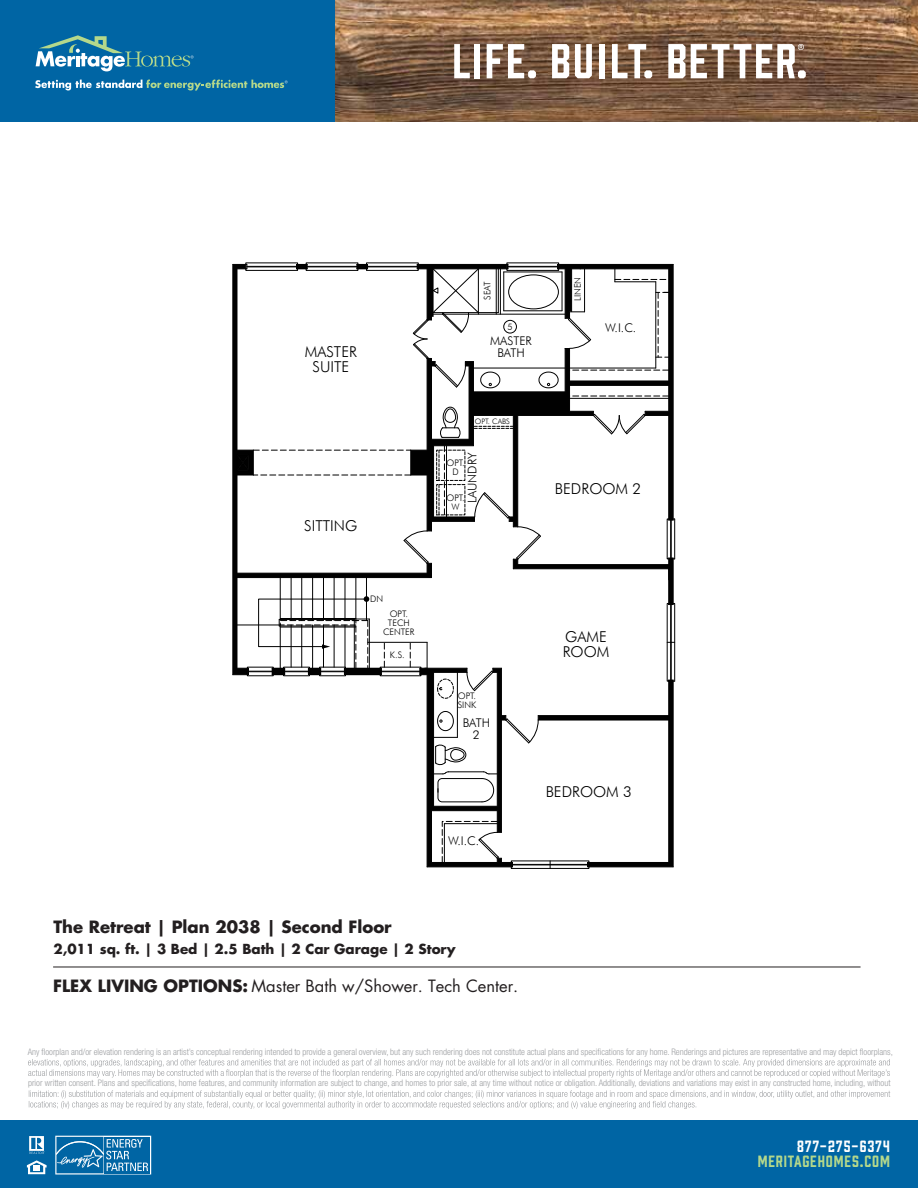
<style>
.page{position:relative;width:918px;height:1188px;background:#fff}
.page>*{position:absolute;margin:0;border:0;box-sizing:border-box;transform-origin:0 0}
.t1{font:16.5px "Futura Std";color:#231f20}
.t2{font:700 16.5px "Futura Std";color:#231f20}
.t3{font:300 15px/15px "Futura BT";color:#010101}
.t4{font:15px "Prohibition";letter-spacing:.06em;color:#b4d88b}
.t5{font:15px "Prohibition";letter-spacing:.085em;color:#fff}
.t6{font:700 13.5px "Futura Std";color:#231f20}
.t7{font:300 12px/12px "Futura BT";color:#010101;text-align:center}
.t8{font:300 condensed 9px "Helvetica Neue LT Std";color:#9d9fa2}
.t9{font:300 9px/9px "Futura BT";color:#010101;text-align:center}
.t10{font:300 7.5px "Futura BT";color:#010101}
.s1{font-weight:700}
</style>
<div class="page">
<img style="left:335px;top:0;width:583px;height:122px">
<div style="left:0;top:0;width:335px;height:122px;background:#0065a4"></div>
<svg style="left:36px;top:35px;width:158px;height:36px"></svg>
<svg style="left:35px;top:79px;width:253px;height:11px"></svg>
<svg style="left:454px;top:44px;width:16px;height:34px"></svg>
<div style="left:475px;top:44px;width:5px;height:34px;background:#fff"></div>
<svg style="left:487px;top:44px;width:49px;height:34px"></svg>
<svg style="left:552px;top:44px;width:17px;height:34px"></svg>
<svg style="left:575px;top:44px;width:17px;height:34px"></svg>
<div style="left:599px;top:44px;width:6px;height:34px;background:#fff"></div>
<svg style="left:612px;top:44px;width:40px;height:34px"></svg>
<svg style="left:668px;top:44px;width:138px;height:34px"></svg>
<div style="left:0;top:1121px;width:918px;height:67px;background:#0065a4"></div>
<svg style="left:27px;top:1160px;width:20px;height:14px"></svg>
<svg style="left:55px;top:1136px;width:96px;height:39px"></svg>
<svg style="left:29px;top:1136px;width:16px;height:18px"></svg>
<hr style="left:53px;top:967px;width:808px;height:1px;background:#231f20">
<svg style="left:28px;top:1059px;width:862px;height:19px"></svg>
<svg style="left:29px;top:1090px;width:861px;height:19px"></svg>
<svg style="left:233px;top:265px;width:178px;height:181px"></svg>
<hr style="left:232px;top:264px;width:1px;height:411px;background:#000">
<hr style="left:237px;top:269px;width:1px;height:181px;background:#000">
<hr style="left:673px;top:264px;width:1px;height:256px;background:#000">
<div style="left:511px;top:867px;width:78px;height:2px;border:1px solid #000"></div>
<svg style="left:233px;top:264px;width:14px;height:5px"></svg>
<div style="left:245px;top:268px;width:53px;height:3px;border:1px solid #000"></div>
<hr style="left:247px;top:267px;width:50px;height:1px;background:#000">
<hr style="left:247px;top:266px;width:50px;height:1px;background:#000">
<svg style="left:296px;top:264px;width:12px;height:5px"></svg>
<div style="left:306px;top:268px;width:52px;height:3px;border:1px solid #000"></div>
<hr style="left:307px;top:267px;width:50px;height:1px;background:#000">
<hr style="left:307px;top:266px;width:50px;height:1px;background:#000">
<svg style="left:356px;top:264px;width:12px;height:5px"></svg>
<div style="left:366px;top:268px;width:53px;height:3px;border:1px solid #000"></div>
<hr style="left:368px;top:267px;width:49px;height:1px;background:#000">
<hr style="left:368px;top:266px;width:49px;height:1px;background:#000">
<svg style="left:411px;top:264px;width:262px;height:182px"></svg>
<div style="left:473px;top:398px;width:92px;height:13px;background:#010101"></div>
<svg style="left:412px;top:264px;width:97px;height:125px"></svg>
<svg style="left:233px;top:446px;width:442px;height:422px"></svg>
<h2 class="t3" style="left:305px;top:344px;width:54px;text-align:center">MASTER<br>SUITE</h2>
<h2 class="t3" style="left:304px;top:518px;width:55px">SITTING</h2>
<p class="t9" style="left:370px;top:594px;width:14px">DN</p>
<p class="t9" style="left:383px;top:609px;width:33px">OPT.<br>TECH<br>CENTER</p>
<p class="t9" style="left:390px;top:650px;width:16px">K.S.</p>
<h1 class="t2" style="left:53px;top:916px;width:340px">The Retreat | Plan 2038 | Second Floor</h1>
<p class="t9" style="left:483px;top:300px;width:20px;rotate:-90deg">SEAT</p>
<p class="t9" style="left:573px;top:301px;width:25px;rotate:-90deg">LINEN</p>
<p class="t9" style="left:508px;top:322px;width:7px">5</p>
<h3 class="t7" style="left:490px;top:334px;width:43px">MASTER<br>BATH</h3>
<h3 class="t7" style="left:605px;top:322px;width:33px">W.I.C.</h3>
<p class="t10" style="left:475px;top:417px;width:37px">OPT. CABS</p>
<h3 class="t7" style="left:466px;top:503px;width:52px;rotate:-90deg">LAUNDRY</h3>
<p class="t9" style="left:446px;top:458px;width:20px">OPT.<br>D</p>
<p class="t9" style="left:446px;top:493px;width:20px">OPT.<br>W</p>
<p class="t9" style="left:458px;top:691px;width:20px;text-align:left">OPT.<br>SINK</p>
<h3 class="t7" style="left:463px;top:717px;width:29px">BATH<br>2</h3>
<h3 class="t7" style="left:448px;top:835px;width:33px">W.I.C.</h3>
<h2 class="t3" style="left:555px;top:481px;width:88px">BEDROOM 2</h2>
<h2 class="t3" style="left:563px;top:629px;width:48px">GAME<br>ROOM</h2>
<h2 class="t3" style="left:546px;top:784px;width:88px">BEDROOM 3</h2>
<h3 class="t6" style="left:53px;top:940px;width:404px">2,011 sq. ft. | 3 Bed | 2.5 Bath | 2 Car Garage | 2 Story</h3>
<h1 class="t1" style="left:53px;top:975px;width:467px"><span class="s1">FLEX LIVING OPTIONS:</span> Master Bath w/Shower. Tech Center.</h1>
<p class="t8" style="left:28px;top:1047px;width:867px">Any floorplan and/or elevation rendering is an artist’s conceptual rendering intended to provide a general overview, but any such rendering does not constitute actual plans and specifications for any home. Renderings and pictures are representative and may depict floorplans,</p>
<p class="t8" style="left:28px;top:1078px;width:864px">prior written consent. Plans and specifications, home features, and community information are subject to change, and homes to prior sale, at any time without notice or obligation. Additionally, deviations and variations may exist in any constructed home, including, without</p>
<h2 class="t5" style="left:797px;top:1136px;width:94px">877-275-6374</h2>
<h2 class="t4" style="left:758px;top:1151px;width:134px">MERITAGEHOMES.COM</h2>
</div>
